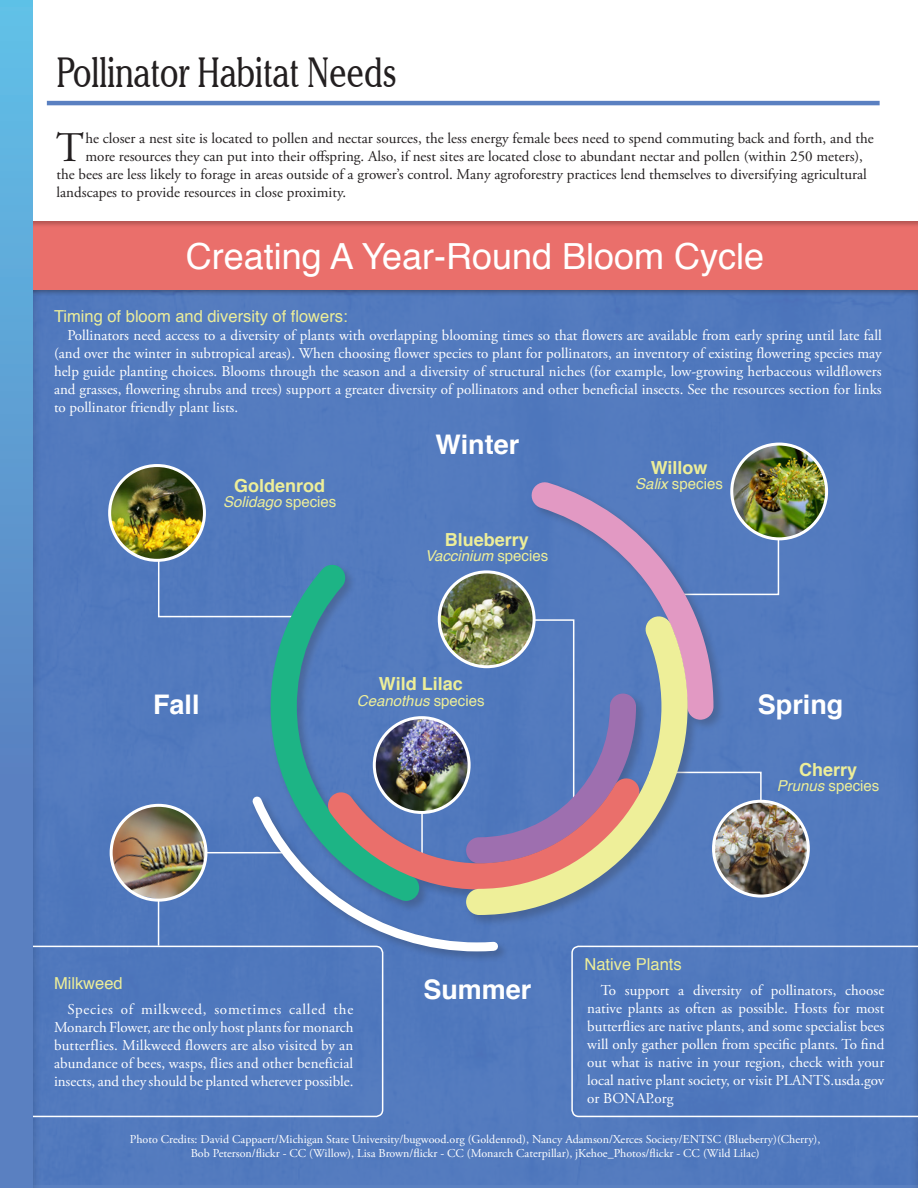
<style>
.page{position:relative;width:918px;height:1188px;background:#fff}
.page>*{position:absolute;margin:0;border:0;box-sizing:border-box;transform-origin:0 0}
.t1{font:42.15px "Adobe Garamond Pro";color:#231f20}
.Headers{font:42px "Cheltenham IT Cby BT";color:#231f20;scale:.75 1}
.subtitles1{font:36px "Helvetica";color:#fff}
.t2{font:700 27px "Helvetica";color:#fff}
.t3{font:700 18px "Helvetica";color:#edee99}
.subtitles1-2{font:16.5px "Helvetica";color:#edee99}
.body{font:15px/18px "Adobe Garamond Pro";color:#fff;text-align:justify}
.t4{font:15px "Adobe Garamond Pro";color:#231f20}
.t5{font:italic 15px "Helvetica";color:#edee99}
.t6{font:15px "Helvetica";color:#edee99}
.t7{font:12px/14.4px "Adobe Garamond Pro";color:#fff;text-align:center}
.s1{font-style:normal}
.s2{font-style:italic}
</style>
<div class="page">
<div style="left:32px;top:296px;width:886px;height:888px;background:#527abe"></div>
<div style="left:2px;top:222px;width:916px;height:74px;background:#231f20;opacity:.45"></div>
<div style="left:6px;top:222px;width:912px;height:68px;background:#ea6f6b"></div>
<svg style="left:725px;top:771px;width:37px;height:31px"></svg>
<svg style="left:725px;top:534px;width:55px;height:62px;background:#5c81c2"></svg>
<hr style="left:47px;top:101px;width:833px;height:4px;background:#5a80c1">
<img style="left:732px;top:444px;width:95px;height:95px;border-radius:47px">
<img style="left:725px;top:802px;width:83px;height:94px">
<img style="left:111px;top:805px;width:46px;height:95px">
<div style="left:110px;top:804px;width:97px;height:98px;border:3px solid #fff;border-radius:50%"></div>
<img style="left:110px;top:467px;width:94px;height:92px">
<div style="left:108px;top:464px;width:98px;height:98px;border:3px solid #fff;border-radius:50%"></div>
<div style="left:730px;top:443px;width:98px;height:97px;border:3px solid #fff;border-radius:50%"></div>
<div style="left:712px;top:800px;width:98px;height:98px;border:3px solid #fff;border-radius:50%"></div>
<div style="left:268px;top:480px;width:457px;height:447px;background:#231f20;opacity:.22"></div>
<svg style="left:530px;top:481px;width:183px;height:239px;background:#8484be"></svg>
<svg style="left:641px;top:615px;width:47px;height:300px;background:#94a7ae"></svg>
<div style="left:251px;top:795px;width:259px;height:168px;background:#231f20;opacity:.22"></div>
<svg style="left:157px;top:518px;width:484px;height:438px;background:#6581ad"></svg>
<div style="left:571px;top:945px;width:347px;height:173px;background:#5078bd"></div>
<div style="left:32px;top:946px;width:351px;height:171px;background:#5179bd"></div>
<div style="left:0;top:0;width:32px;height:1188px;background:linear-gradient(to bottom,#61bae4,#5871b8)"></div>
<h1 class="Headers" style="left:57px;top:46px;width:455px">Pollinator Habitat Needs</h1>
<p class="t1" style="left:56px;top:123px;width:29px">T</p>
<p class="t4" style="left:85px;top:129px;width:790px">he closer a nest site is located to pollen and nectar sources, the less energy female bees need to spend commuting back and forth, and the</p>
<p class="t4" style="left:85px;top:147px;width:779px">more resources they can put into their offspring. Also, if nest sites are located close to abundant nectar and pollen (within 250 meters),</p>
<p class="t4" style="left:57px;top:165px;width:812px">the bees are less likely to forage in areas outside of a grower’s control. Many agroforestry practices lend themselves to diversifying agricultural</p>
<p class="t4" style="left:57px;top:183px;width:291px">landscapes to provide resources in close proximity.</p>
<h2 class="subtitles1" style="left:186px;top:229px;width:580px">Creating A Year-Round Bloom Cycle</h2>
<h2 class="subtitles1-2" style="left:54px;top:304px;width:295px">Timing of bloom and diversity of flowers:</h2>
<p class="body" style="left:54px;top:327px;width:829px;text-indent:14px">Pollinators need access to a diversity of plants with overlapping blooming times so that flowers are available from early spring until late fall (and over the winter in subtropical areas). When choosing flower species to plant for pollinators, an inventory of existing flowering species may help guide planting choices. Blooms through the season and a diversity of structural niches (for example, low-growing herbaceous wildflowers and grasses, flowering shrubs and trees) support a greater diversity of pollinators and other beneficial insects. See the resources section for links to pollinator friendly plant lists.</p>
<p class="t3" style="left:234px;top:471px;width:93px">Goldenrod</p>
<p class="t5" style="left:223px;top:490px;width:115px">Solidago <span class="s1">species</span></p>
<p class="t2" style="left:435px;top:422px;width:85px">Winter</p>
<p class="t3" style="left:445px;top:525px;width:86px">Blueberry</p>
<p class="t5" style="left:425px;top:544px;width:125px">Vaccinium <span class="s1">species</span></p>
<p class="t2" style="left:153px;top:683px;width:48px">Fall</p>
<p class="t3" style="left:379px;top:669px;width:85px">Wild Lilac</p>
<p class="t5" style="left:357px;top:689px;width:129px">Ceanothus <span class="s1">species</span></p>
<p class="t3" style="left:651px;top:453px;width:58px">Willow</p>
<p class="t6" style="left:635px;top:472px;width:89px"><span class="s2">Salix</span> species</p>
<p class="t2" style="left:758px;top:683px;width:87px">Spring</p>
<p class="t3" style="left:799px;top:755px;width:60px">Cherry</p>
<p class="t6" style="left:777px;top:774px;width:104px"><span class="s2">Prunus</span> species</p>
<h2 class="subtitles1-2" style="left:584px;top:952px;width:99px">Native Plants</h2>
<p class="body" style="left:587px;top:982px;width:299px;text-indent:14px">To support a diversity of pollinators, choose native plants as often as possible. Hosts for most butterflies are native plants, and some specialist bees will only gather pollen from specific plants. To find out what is native in your region, check with your local native plant society, or visit PLANTS.usda.gov or BONAP.org</p>
<p class="t7" style="left:130px;top:1132px;width:692px">Photo Credits: David Cappaert/Michigan State University/bugwood.org (Goldenrod), Nancy Adamson/Xerces Society/ENTSC (Blueberry)(Cherry),<br>Bob Peterson/flickr - CC (Willow), Lisa Brown/flickr - CC (Monarch Caterpillar), jKehoe_Photos/flickr - CC (Wild Lilac)</p>
<p class="subtitles1-2" style="left:54px;top:971px;width:70px">Milkweed</p>
<p class="body" style="left:54px;top:1000px;width:301px;text-indent:14px">Species of milkweed, sometimes called the Monarch Flower, are the only host plants for monarch butterflies. Milkweed flowers are also visited by an abundance of bees, wasps, flies and other beneficial insects, and they should be planted wherever possible.</p>
<p class="t2" style="left:423px;top:968px;width:110px">Summer</p>
</div>
